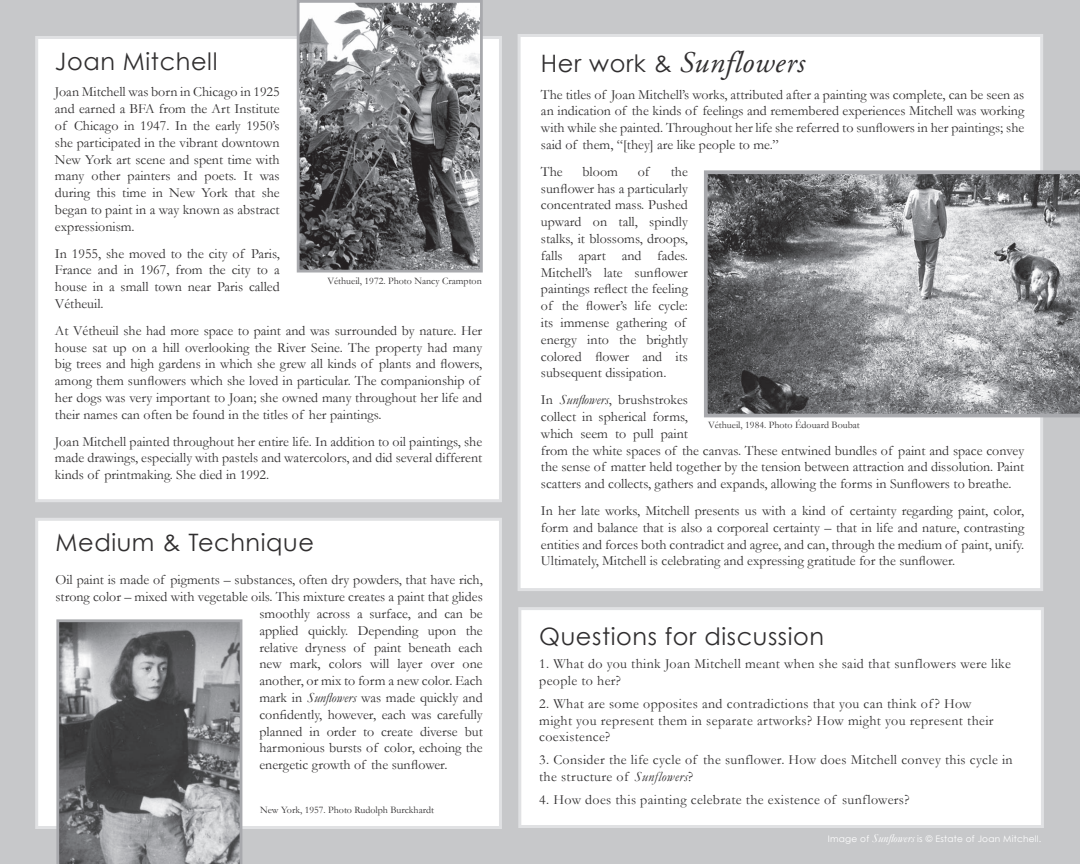
<style>
.page{position:relative;width:1080px;height:864px;background:#c7c8ca}
.page>*{position:absolute;margin:0;border:0;box-sizing:border-box;transform-origin:0 0}
.t1{font:italic 30px "Adobe Garamond Pro";letter-spacing:.025em;color:#312f30}
.t2{font:24px "Century Gothic";letter-spacing:.025em;color:#312f30}
.t3{font:14px/16.8px "Garamond";color:#312f30;text-align:justify}
.t4{font:14px/16.8px "Garamond";letter-spacing:.025em;color:#312f30}
.t5{font:10px "Garamond";color:#312f30}
.t6{font:9px "Century Gothic";letter-spacing:.025em;color:#fff}
.s1{font-style:italic}
.s2{font-family:"Century Gothic";font-style:normal;font-size:24px}
.s3{font-family:"Garamond";font-style:italic;font-size:12px}
</style>
<div class="page">
<div style="left:35px;top:518px;width:467px;height:311px;background:#fff;border:3px solid #e0e1e3"></div>
<div style="left:35px;top:36px;width:467px;height:466px;background:#fff;border:3px solid #e0e1e3"></div>
<div style="left:518px;top:34px;width:525px;height:557px;background:#fff;border:3px solid #e0e1e3"></div>
<div style="left:520px;top:609px;width:522px;height:217px;background:#fff"></div>
<div style="left:518px;top:607px;width:526px;height:221px;border:3px solid #e0e1e3"></div>
<img style="left:301px;top:4px;width:178px;height:265px">
<div style="left:297px;top:0;width:186px;height:273px;border:3px solid #a8a9ad"></div>
<svg style="left:56px;top:619px;width:186px;height:245px;background:#7e7f81"></svg>
<svg style="left:704px;top:170px;width:376px;height:247px;background:#8d8d90"></svg>
<h2 class="t2" style="left:55px;top:46px;width:164px">Joan Mitchell</h2>
<p class="t3" style="left:55px;top:83px;width:226px">Joan Mitchell was born in Chicago in 1925 and earned a BFA from the Art Institute of Chicago in 1947. In the early 1950’s she participated in the vibrant downtown New York art scene and spent time with many other painters and poets. It was during this time in New York that she began to paint in a way known as abstract expressionism.</p>
<p class="t3" style="left:55px;top:245px;width:226px">In 1955, she moved to the city of Paris, France and in 1967, from the city to a house in a small town near Paris called Vétheuil.</p>
<p class="t3" style="left:55px;top:322px;width:429px;text-align:left">At Vétheuil she had more space to paint and was surrounded by nature. Her house sat up on a hill overlooking the River Seine. The property had many big trees and high gardens in which she grew all kinds of plants and flowers, among them sunflowers which she loved in particular. The companionship of her dogs was very important to Joan; she owned many throughout her life and their names can often be found in the titles of her paintings.</p>
<p class="t3" style="left:55px;top:433px;width:429px">Joan Mitchell painted throughout her entire life. In addition to oil paintings, she made drawings, especially with pastels and watercolors, and did several different kinds of printmaking. She died in 1992.</p>
<p class="t5" style="left:327px;top:274px;width:156px">Véthueil, 1972. Photo Nancy Crampton</p>
<h2 class="t2" style="left:55px;top:527px;width:260px">Medium &amp; Technique</h2>
<p class="t3" style="left:55px;top:571px;width:429px">Oil paint is made of pigments – substances, often dry powders, that have rich,</p>
<p class="t3" style="left:55px;top:588px;width:429px">strong color – mixed with vegetable oils. This mixture creates a paint that glides</p>
<p class="t3" style="left:259px;top:605px;width:225px">smoothly across a surface, and can be</p>
<p class="t3" style="left:259px;top:622px;width:225px">applied quickly. Depending upon the</p>
<p class="t3" style="left:259px;top:639px;width:225px">relative dryness of paint beneath each</p>
<p class="t3" style="left:259px;top:655px;width:225px">new mark, colors will layer over one</p>
<p class="t3" style="left:259px;top:672px;width:225px">another, or mix to form a new color. Each</p>
<p class="t3" style="left:259px;top:689px;width:225px">mark in <span class="s1">Sunflowers</span> was made quickly and</p>
<p class="t3" style="left:259px;top:706px;width:225px">confidently, however, each was carefully</p>
<p class="t3" style="left:259px;top:723px;width:225px">planned in order to create diverse but</p>
<p class="t3" style="left:259px;top:739px;width:225px">harmonious bursts of color, echoing the</p>
<p class="t3" style="left:259px;top:756px;width:190px">energetic growth of the sunflower.</p>
<p class="t5" style="left:260px;top:803px;width:176px">New York, 1957. Photo Rudolph Burckhardt</p>
<h1 class="t1" style="left:541px;top:44px;width:265px"><span class="s2">Her work &amp;</span> Sunflowers</h1>
<p class="t3" style="left:541px;top:86px;width:485px">The titles of Joan Mitchell’s works, attributed after a painting was complete, can be seen as an indication of the kinds of feelings and remembered experiences Mitchell was working with while she painted. Throughout her life she referred to sunflowers in her paintings; she said of them, “[they] are like people to me.”</p>
<p class="t3" style="left:541px;top:163px;width:23px">The</p>
<p class="t3" style="left:583px;top:163px;width:37px">bloom</p>
<p class="t3" style="left:638px;top:163px;width:13px">of</p>
<p class="t3" style="left:541px;top:163px;width:148px;text-align:left;text-indent:130px">the sunflower has a particularly concentrated mass. Pushed upward on tall, spindly stalks, it blossoms, droops, falls apart and fades.<br>Mitchell’s late sunflower paintings reflect the feeling of the flower’s life cycle: its immense gathering of energy into the brightly colored flower and its subsequent dissipation.</p>
<p class="t3" style="left:541px;top:391px;width:485px;text-align:left">In <span class="s1">Sunflowers</span>, brushstrokes<br>collect in spherical forms,<br>which seem to pull paint<br>from the white spaces of the canvas. These entwined bundles of paint and space convey the sense of matter held together by the tension between attraction and dissolution. Paint scatters and collects, gathers and expands, allowing the forms in Sunflowers to breathe.</p>
<p class="t3" style="left:541px;top:502px;width:485px">In her late works, Mitchell presents us with a kind of certainty regarding paint, color, form and balance that is also a corporeal certainty – that in life and nature, contrasting entities and forces both contradict and agree, and can, through the medium of paint, unify.<br>Ultimately, Mitchell is celebrating and expressing gratitude for the sunflower.</p>
<p class="t5" style="left:708px;top:419px;width:153px">Véthueil, 1984. Photo Édouard Boubat</p>
<h2 class="t2" style="left:539px;top:622px;width:287px">Questions for discussion</h2>
<p class="t4" style="left:539px;top:655px;width:473px">1. What do you think Joan Mitchell meant when she said that sunflowers were like people to her?</p>
<p class="t4" style="left:539px;top:695px;width:456px">2. What are some opposites and contradictions that you can think of? How might you represent them in separate artworks? How might you represent their coexistence?</p>
<p class="t4" style="left:539px;top:751px;width:475px">3. Consider the life cycle of the sunflower. How does Mitchell convey this cycle in the structure of <span class="s1">Sunflowers</span>?</p>
<p class="t4" style="left:539px;top:791px;width:372px">4. How does this painting celebrate the existence of sunflowers?</p>
<p class="t6" style="left:828px;top:833px;width:215px">Image of <span class="s3">Sunflowers</span> is © Estate of Joan Mitchell.</p>
</div>
